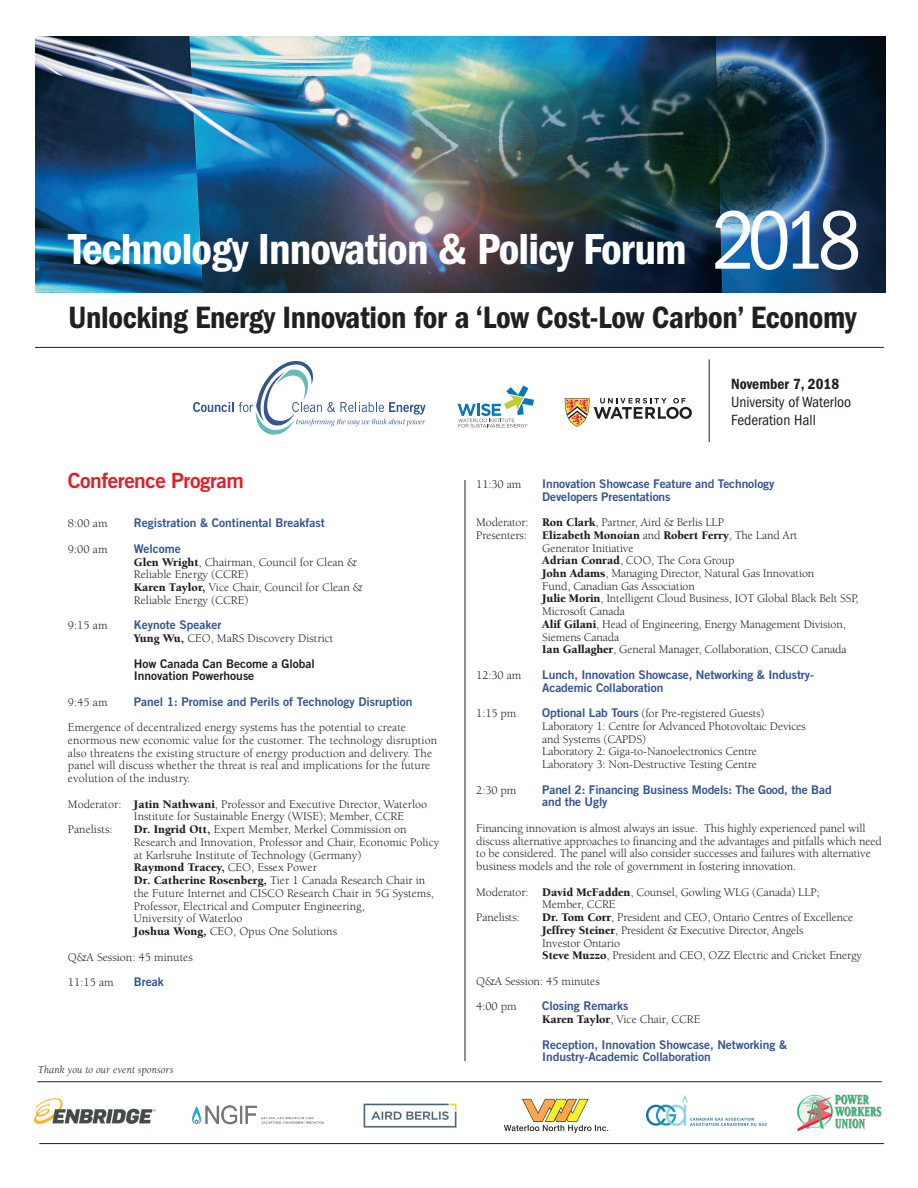
<style>
.page{position:relative;width:918px;height:1188px;background:#fff}
.page>*{position:absolute;margin:0;border:0;box-sizing:border-box;transform-origin:0 0}
.t1{font:600 condensed 45px "Franklin Gothic";letter-spacing:-.02em;color:#fff}
.t2{font:600 condensed 31.95px "Franklin Gothic";letter-spacing:-.01em;color:#231f20}
.t3{font:21px "Trade Gothic Bold Two";letter-spacing:-.025em;color:#e41e27}
.t4{font:condensed 15.3px/17.9px "Franklin Gothic";color:#231f20}
.t5{font:600 condensed 15.3px "Franklin Gothic";color:#231f20}
.t6{font:12px/12.8px "Berkeley";letter-spacing:-.01em;color:#231f20}
.t7{font:12px/12.8px "Trade Gothic Bold Two";letter-spacing:-.005em;color:#355490}
.t8{font:12px/12.8px "Trade Gothic Bold Two";color:#231f20}
.t9{font:italic 10.95px "Berkeley";letter-spacing:.01em;color:#231f20}
.s1{font-weight:400;font-size:85.5px}
.s2{font-weight:900}
.s3{font-family:"Trade Gothic Bold Two";color:#355490}
</style>
<div class="page">
<hr style="left:465px;top:480px;width:1px;height:581px;background:#231f20">
<hr style="left:37px;top:1081px;width:845px;height:1px;background:#231f20">
<hr style="left:39px;top:1143px;width:845px;height:1px;background:#231f20">
<img style="left:35px;top:36px;width:851px;height:256px">
<svg style="left:193px;top:361px;width:233px;height:74px"></svg>
<hr style="left:35px;top:347px;width:849px;height:1px;background:#231f20">
<hr style="left:709px;top:359px;width:1px;height:83px;background:#231f20">
<svg style="left:458px;top:386px;width:76px;height:41px"></svg>
<svg style="left:564px;top:398px;width:128px;height:29px"></svg>
<img style="left:797px;top:1094px;width:84px;height:38px">
<img style="left:33px;top:1098px;width:123px;height:26px">
<img style="left:503px;top:1098px;width:106px;height:35px">
<img style="left:363px;top:1103px;width:94px;height:25px">
<img style="left:647px;top:1096px;width:119px;height:29px">
<img style="left:193px;top:1106px;width:131px;height:18px">
<h1 class="t1" style="left:68px;top:223px;width:794px">Technology Innovation &amp; Policy Forum <span class="s1">2018</span></h1>
<h2 class="t2" style="left:68px;top:299px;width:790px">Unlocking Energy Innovation for a ‘Low Cost-Low Carbon’ Economy</h2>
<h3 class="t3" style="left:68px;top:467px;width:177px">Conference Program</h3>
<p class="t6" style="left:68px;top:517px;width:41px">8:00 am</p>
<p class="t7" style="left:134px;top:516px;width:192px">Registration &amp; Continental Breakfast</p>
<p class="t6" style="left:68px;top:543px;width:41px">9:00 am</p>
<p class="t7" style="left:134px;top:542px;width:48px">Welcome</p>
<p class="t6" style="left:134px;top:556px;width:230px"><span class="s2">Glen Wright</span>, Chairman, Council for Clean &amp; Reliable Energy (CCRE)<br><span class="s2">Karen Taylor,</span> Vice Chair, Council for Clean &amp; Reliable Energy (CCRE)</p>
<p class="t6" style="left:68px;top:619px;width:41px">9:15 am</p>
<p class="t7" style="left:134px;top:618px;width:89px">Keynote Speaker</p>
<p class="t6" style="left:134px;top:632px;width:201px"><span class="s2">Yung Wu,</span> CEO, MaRS Discovery District</p>
<p class="t8" style="left:134px;top:657px;width:182px">How Canada Can Become a Global<br>Innovation Powerhouse</p>
<p class="t6" style="left:68px;top:696px;width:41px">9:45 am</p>
<p class="t7" style="left:134px;top:695px;width:280px">Panel 1: Promise and Perils of Technology Disruption</p>
<p class="t6" style="left:68px;top:721px;width:371px">Emergence of decentralized energy systems has the potential to create enormous new economic value for the customer. The technology disruption also threatens the existing structure of energy production and delivery. The panel will discuss whether the threat is real and implications for the future evolution of the industry.</p>
<p class="t6" style="left:68px;top:798px;width:361px">Moderator: <span class="s2">Jatin Nathwani</span>, Professor and Executive Director, Waterloo</p>
<p class="t6" style="left:134px;top:811px;width:272px">Institute for Sustainable Energy (WISE); Member, CCRE</p>
<p class="t6" style="left:68px;top:823px;width:46px">Panelists:</p>
<p class="t6" style="left:134px;top:823px;width:307px"><span class="s2">Dr. Ingrid Ott,</span> Expert Member, Merkel Commission on Research and Innovation, Professor and Chair, Economic Policy at Karlsruhe Institute of Technology (Germany)<br><span class="s2">Raymond Tracey,</span> CEO, Essex Power<br><span class="s2">Dr. Catherine Rosenberg,</span> Tier 1 Canada Research Chair in the Future Internet and CISCO Research Chair in 5G Systems, Professor, Electrical and Computer Engineering,<br>University of Waterloo<br><span class="s2">Joshua Wong,</span> CEO, Opus One Solutions</p>
<p class="t6" style="left:68px;top:944px;width:126px;line-height:25.5px">Q&amp;A Session: 45 minutes<br>11:15 am</p>
<p class="t7" style="left:134px;top:975px;width:31px">Break</p>
<p class="t9" style="left:38px;top:1064px;width:137px">Thank you to our event sponsors</p>
<p class="t5" style="left:731px;top:375px;width:110px">November 7, 2018</p>
<p class="t4" style="left:731px;top:393px;width:122px">University of Waterloo<br>Federation Hall</p>
<p class="t6" style="left:476px;top:478px;width:46px">11:30 am</p>
<p class="t7" style="left:542px;top:477px;width:234px">Innovation Showcase Feature and Technology<br>Developers Presentations</p>
<p class="t6" style="left:476px;top:516px;width:249px">Moderator: <span class="s2">Ron Clark</span>, Partner, Aird &amp; Berlis LLP<br>Presenters:</p>
<p class="t6" style="left:542px;top:529px;width:318px"><span class="s2">Elizabeth Monoian</span> and <span class="s2">Robert Ferry</span>, The Land Art<br>Generator Initiative<br><span class="s2">Adrian Conrad</span>, COO, The Cora Group<br><span class="s2">John Adams</span>, Managing Director, Natural Gas Innovation<br>Fund, Canadian Gas Association<br><span class="s2">Julie Morin</span>, Intelligent Cloud Business, IOT Global Black Belt SSP, Microsoft Canada<br><span class="s2">Alif Gilani</span>, Head of Engineering, Energy Management Division, Siemens Canada<br><span class="s2">Ian Gallagher</span>, General Manager, Collaboration, CISCO Canada</p>
<p class="t6" style="left:476px;top:669px;width:46px">12:30 am</p>
<p class="t7" style="left:542px;top:668px;width:273px">Lunch, Innovation Showcase, Networking &amp; Industry-<br>Academic Collaboration</p>
<p class="t6" style="left:476px;top:707px;width:42px">1:15 pm</p>
<p class="t6" style="left:542px;top:707px;width:265px"><span class="s3">Optional Lab Tours</span> (for Pre-registered Guests)<br>Laboratory 1: Centre for Advanced Photovoltaic Devices and Systems (CAPDS)<br>Laboratory 2: Giga-to-Nanoelectronics Centre Laboratory 3: Non-Destructive Testing Centre</p>
<p class="t6" style="left:476px;top:784px;width:42px">2:30 pm</p>
<p class="t7" style="left:542px;top:783px;width:291px">Panel 2: Financing Business Models: The Good, the Bad and the Ugly</p>
<p class="t6" style="left:476px;top:822px;width:407px">Financing innovation is almost always an issue. This highly experienced panel will discuss alternative approaches to financing and the advantages and pitfalls which need to be considered. The panel will also consider successes and failures with alternative business models and the role of government in fostering innovation.</p>
<p class="t6" style="left:476px;top:886px;width:345px">Moderator: <span class="s2">David McFadden</span>, Counsel, Gowling WLG (Canada) LLP;</p>
<p class="t6" style="left:542px;top:898px;width:75px">Member, CCRE</p>
<p class="t6" style="left:476px;top:911px;width:45px">Panelists:</p>
<p class="t6" style="left:542px;top:911px;width:321px"><span class="s2">Dr. Tom Corr</span>, President and CEO, Ontario Centres of Excellence <span class="s2">Jeffrey Steiner</span>, President &amp; Executive Director, Angels<br>Investor Ontario<br><span class="s2">Steve Muzzo</span>, President and CEO, OZZ Electric and Cricket Energy</p>
<p class="t6" style="left:476px;top:969px;width:125px;line-height:25.5px">Q&amp;A Session: 45 minutes<br>4:00 pm</p>
<p class="t7" style="left:542px;top:999px;width:88px">Closing Remarks</p>
<p class="t6" style="left:542px;top:1013px;width:160px"><span class="s2">Karen Taylor</span>, Vice Chair, CCRE</p>
<p class="t7" style="left:542px;top:1038px;width:246px">Reception, Innovation Showcase, Networking &amp;<br>Industry-Academic Collaboration</p>
</div>
